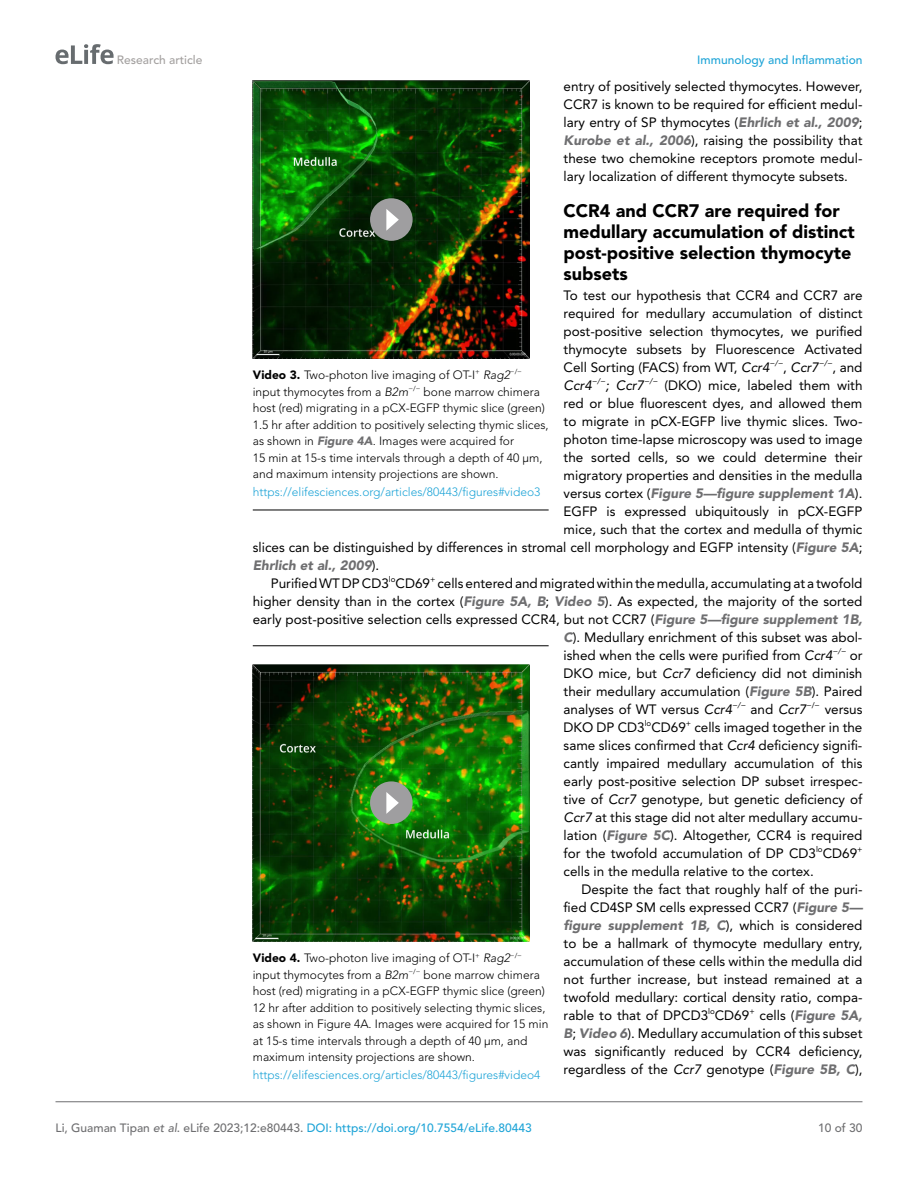
<style>
.page{position:relative;width:918px;height:1188px;background:#fff}
.page>*{position:absolute;margin:0;border:0;box-sizing:border-box;transform-origin:0 0}
.t1{font:900 18px/21px "Avenir LT Std";color:#000}
.t2{font:13.5px/18px "Avenir LT Std";color:#000;text-align:justify}
.t3{font:italic 900 13.5px "Avenir LT Std";color:#6e6e70}
.t4{font:300 12px/16.5px "Avenir LT Std";color:#000}
.t5{font:300 12px "Avenir LT Std";color:#1ea4d7}
.t6{font:500 12px "Avenir LT Std";color:#1ea4d7}
.t7{font:500 12px "Avenir LT Std";color:#a3a09f}
.t8{font:500 12px "Avenir LT Std";color:#6e6e70}
.s1{font-weight:900;font-style:italic;color:#6e6e70}
.s2{font-style:italic}
.s3{font-weight:400;font-style:normal;color:#000}
.s4{font-weight:900}
.s5{color:#6e6e70}
.s6{font-style:italic;color:#6e6e70}
</style>
<div class="page">
<svg style="left:56px;top:44px;width:58px;height:20px"></svg>
<hr style="left:56px;top:1101px;width:806px;height:1px;background:#6e6e70">
<hr style="left:253px;top:510px;width:296px;height:1px;background:#000">
<img style="left:253px;top:81px;width:277px;height:277px">
<hr style="left:253px;top:645px;width:296px;height:1px;background:#000">
<img style="left:253px;top:664px;width:277px;height:277px">
<div style="left:370px;top:198px;width:43px;height:43px;background:#9f9ea0;border-radius:50%"></div>
<svg style="left:386px;top:209px;width:13px;height:22px"></svg>
<div style="left:370px;top:781px;width:43px;height:43px;background:#9f9ea0;border-radius:50%"></div>
<svg style="left:386px;top:792px;width:13px;height:22px"></svg>
<p class="t7" style="left:117px;top:53px;width:87px">Research article</p>
<p class="t6" style="left:697px;top:53px;width:167px">Immunology and Inflammation</p>
<p class="t2" style="left:564px;top:78px;width:300px">entry of positively selected thymocytes. However, CCR7 is known to be required for efficient medul&shy;lary entry of SP thymocytes (<span class="s1">Ehrlich et al., 2009</span>; <span class="s1">Kurobe et al., 2006</span>), raising the possibility that these two chemokine receptors promote medul&shy;lary localization of different thymocyte subsets.</p>
<h1 class="t1" style="left:564px;top:200px;width:293px">CCR4 and CCR7 are required for medullary accumulation of distinct post-positive selection thymocyte subsets</h1>
<p class="t2" style="left:564px;top:286px;width:300px">To test our hypothesis that CCR4 and CCR7 are</p>
<p class="t2" style="left:564px;top:304px;width:300px">required for medullary accumulation of distinct</p>
<p class="t2" style="left:564px;top:322px;width:300px">post-positive selection thymocytes, we purified</p>
<p class="t2" style="left:564px;top:340px;width:300px">thymocyte subsets by Fluorescence Activated</p>
<p class="t2" style="left:564px;top:358px;width:300px">Cell Sorting (FACS) from WT, <span class="s2">Ccr4</span><sup>−/−</sup>, <span class="s2">Ccr7</span><sup>−/−</sup>, and</p>
<p class="t2" style="left:564px;top:376px;width:300px"><span class="s2">Ccr4</span><sup>−/−</sup><span class="s2">; Ccr7</span><sup>−/−</sup> (DKO) mice, labeled them with</p>
<p class="t2" style="left:564px;top:394px;width:300px">red or blue fluorescent dyes, and allowed them</p>
<p class="t2" style="left:564px;top:412px;width:300px">to migrate in pCX-EGFP live thymic slices. Two-</p>
<p class="t2" style="left:564px;top:430px;width:300px">photon time-lapse microscopy was used to image</p>
<p class="t2" style="left:564px;top:448px;width:300px">the sorted cells, so we could determine their</p>
<p class="t2" style="left:564px;top:466px;width:300px">migratory properties and densities in the medulla</p>
<p class="t3" style="left:564px;top:485px;width:300px"><span class="s3">versus cortex (</span>Figure 5—figure supplement 1A<span class="s3">).</span></p>
<p class="t2" style="left:564px;top:502px;width:300px">EGFP is expressed ubiquitously in pCX-EGFP</p>
<p class="t2" style="left:564px;top:520px;width:300px">mice, such that the cortex and medulla of thymic</p>
<p class="t2" style="left:253px;top:538px;width:611px">slices can be distinguished by differences in stromal cell morphology and EGFP intensity (<span class="s1">Figure 5A</span>;</p>
<p class="t3" style="left:253px;top:557px;width:128px">Ehrlich et al., 2009<span class="s3">).</span></p>
<p class="t2" style="left:271px;top:574px;width:593px">Purified WT DP CD3<sup>lo</sup>CD69<sup>+</sup> cells entered and migrated within the medulla, accumulating at a twofold</p>
<p class="t2" style="left:253px;top:592px;width:611px">higher density than in the cortex (<span class="s1">Figure 5A, B</span>; <span class="s1">Video 5</span>). As expected, the majority of the sorted</p>
<p class="t2" style="left:253px;top:610px;width:611px">early post-positive selection cells expressed CCR4, but not CCR7 (<span class="s1">Figure 5—figure supplement 1B,</span></p>
<p class="t2" style="left:564px;top:628px;width:300px"><span class="s1">C</span>). Medullary enrichment of this subset was abol-</p>
<p class="t2" style="left:564px;top:646px;width:300px">ished when the cells were purified from <span class="s2">Ccr4</span><sup>−/−</sup> or</p>
<p class="t2" style="left:564px;top:664px;width:300px">DKO mice, but <span class="s2">Ccr7</span> deficiency did not diminish</p>
<p class="t2" style="left:564px;top:682px;width:300px">their medullary accumulation (<span class="s1">Figure 5B</span>). Paired</p>
<p class="t2" style="left:564px;top:700px;width:300px">analyses of WT versus <span class="s2">Ccr4</span><sup>−/−</sup> and <span class="s2">Ccr7</span><sup>−/−</sup> versus</p>
<p class="t2" style="left:564px;top:718px;width:300px">DKO DP CD3<sup>lo</sup>CD69<sup>+</sup> cells imaged together in the</p>
<p class="t2" style="left:564px;top:736px;width:300px">same slices confirmed that <span class="s2">Ccr4</span> deficiency signifi-</p>
<p class="t2" style="left:564px;top:754px;width:300px">cantly impaired medullary accumulation of this</p>
<p class="t2" style="left:564px;top:772px;width:300px">early post-positive selection DP subset irrespec-</p>
<p class="t2" style="left:564px;top:790px;width:300px">tive of <span class="s2">Ccr7</span> genotype, but genetic deficiency of</p>
<p class="t2" style="left:564px;top:808px;width:300px"><span class="s2">Ccr7</span> at this stage did not alter medullary accumu-</p>
<p class="t2" style="left:564px;top:826px;width:300px">lation (<span class="s1">Figure 5C</span>). Altogether, CCR4 is required</p>
<p class="t2" style="left:564px;top:844px;width:300px">for the twofold accumulation of DP CD3<sup>lo</sup>CD69<sup>+</sup></p>
<p class="t2" style="left:564px;top:862px;width:252px">cells in the medulla relative to the cortex.</p>
<p class="t2" style="left:582px;top:880px;width:282px">Despite the fact that roughly half of the puri-</p>
<p class="t2" style="left:564px;top:898px;width:300px">fied CD4SP SM cells expressed CCR7 (<span class="s1">Figure 5—</span></p>
<p class="t3" style="left:564px;top:917px;width:300px">figure supplement 1B, C<span class="s3">), which is considered</span></p>
<p class="t2" style="left:564px;top:934px;width:300px">to be a hallmark of thymocyte medullary entry,</p>
<p class="t2" style="left:564px;top:952px;width:300px">accumulation of these cells within the medulla did</p>
<p class="t2" style="left:564px;top:970px;width:300px">not further increase, but instead remained at a</p>
<p class="t2" style="left:564px;top:988px;width:300px">twofold medullary: cortical density ratio, compa-</p>
<p class="t2" style="left:564px;top:1006px;width:300px">rable to that of DPCD3<sup>lo</sup>CD69<sup>+</sup> cells (<span class="s1">Figure 5A,</span></p>
<p class="t2" style="left:564px;top:1024px;width:300px"><span class="s1">B</span>; <span class="s1">Video 6</span>). Medullary accumulation of this subset</p>
<p class="t2" style="left:564px;top:1042px;width:300px">was significantly reduced by CCR4 deficiency,</p>
<p class="t2" style="left:564px;top:1060px;width:300px">regardless of the <span class="s2">Ccr7</span> genotype (<span class="s1">Figure 5B, C</span>),</p>
<p class="t4" style="left:253px;top:367px;width:297px"><span class="s4">Video 3.</span> Two-photon live imaging of OT-I<sup>+</sup> <span class="s2">Rag2</span><sup>−/− </sup>input thymocytes from a <span class="s2">B2m</span><sup>−/−</sup> bone marrow chimera host (red) migrating in a pCX-EGFP thymic slice (green)<br>1.5 hr after addition to positively selecting thymic slices, as shown in <span class="s1">Figure 4A</span>. Images were acquired for<br>15 min at 15-s time intervals through a depth of 40 µm, and maximum intensity projections are shown.</p>
<p class="t5" style="left:253px;top:485px;width:289px">https://elifesciences.org/articles/80443/figures#video3</p>
<p class="t4" style="left:253px;top:950px;width:297px"><span class="s4">Video 4.</span> Two-photon live imaging of OT-I<sup>+</sup> <span class="s2">Rag2</span><sup>−/− </sup>input thymocytes from a <span class="s2">B2m</span><sup>−/−</sup> bone marrow chimera host (red) migrating in a pCX-EGFP thymic slice (green)<br>12 hr after addition to positively selecting thymic slices, as shown in Figure 4A. Images were acquired for 15 min at 15-s time intervals through a depth of 40 µm, and maximum intensity projections are shown.</p>
<p class="t5" style="left:253px;top:1068px;width:289px">https://elifesciences.org/articles/80443/figures#video4</p>
<p class="t6" style="left:56px;top:1121px;width:478px"><span class="s5">Li, Guaman Tipan</span> <span class="s6">et al</span><span class="s5">. eLife 2023;12:e80443.</span> DOI: https://doi.org/10.7554/eLife.80443</p>
<p class="t8" style="left:818px;top:1121px;width:46px">10 of 30</p>
</div>
